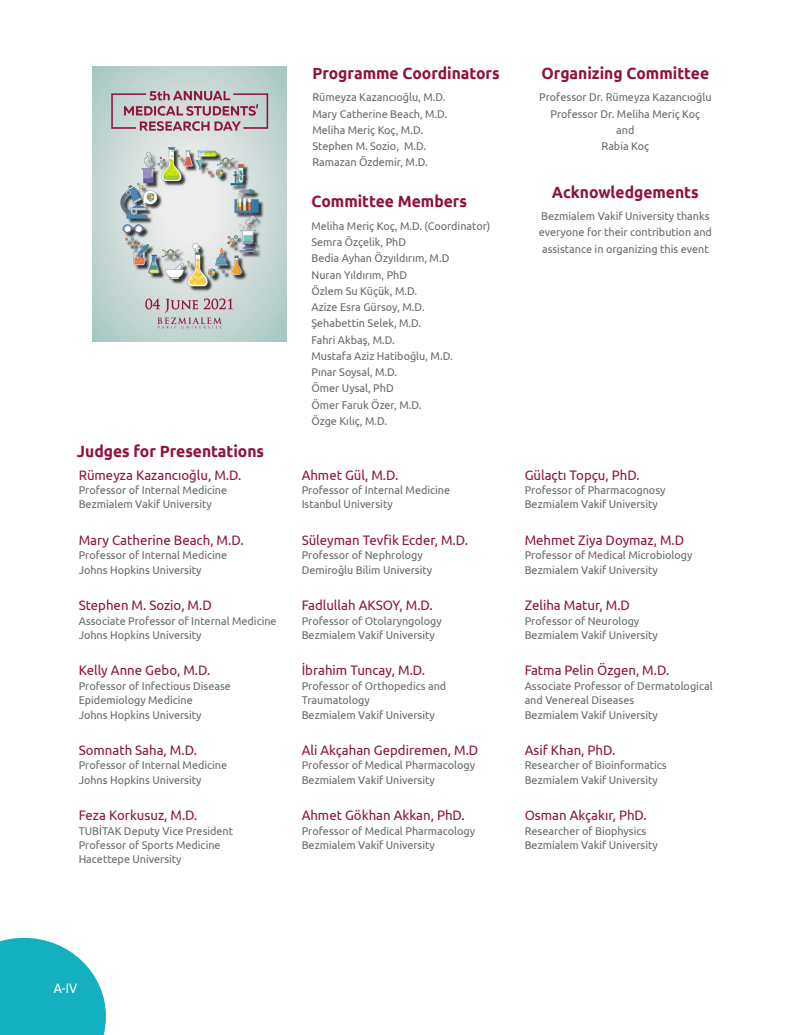
<style>
.page{position:relative;width:805px;height:1035px;background:#fff}
.page>*{position:absolute;margin:0;border:0;box-sizing:border-box;transform-origin:0 0}
.t1{font:700 16.25px "Ubuntu";color:#8e1240;scale:.96 1}
.t2{font:13.75px "Ubuntu";color:#8e1240;scale:.96 1}
.t3{font:13.75px "Ubuntu";color:#fff;scale:.9 1}
.t4{font:11.25px/14.4px "Ubuntu";color:#656a6d;scale:.96 1}
</style>
<div class="page">
<svg style="left:0;top:938px;width:106px;height:97px;background:#33bac7"></svg>
<img style="left:92px;top:66px;width:194px;height:275px">
<p class="t1" style="left:77px;top:442px;width:196px">Judges for Presentations</p>
<p class="t2" style="left:79px;top:466px;width:171px">Rümeyza Kazancıoğlu, M.D.</p>
<p class="t4" style="left:79px;top:482px;width:156px">Professor of Internal Medicine</p>
<p class="t4" style="left:79px;top:497px;width:140px">Bezmialem Vakif University</p>
<p class="t2" style="left:79px;top:531px;width:173px">Mary Catherine Beach, M.D.</p>
<p class="t4" style="left:79px;top:548px;width:156px">Professor of Internal Medicine</p>
<p class="t4" style="left:79px;top:562px;width:129px">Johns Hopkins University</p>
<p class="t2" style="left:79px;top:597px;width:140px">Stephen M. Sozio, M.D</p>
<p class="t4" style="left:79px;top:613px;width:208px">Associate Professor of Internal Medicine</p>
<p class="t4" style="left:79px;top:627px;width:129px">Johns Hopkins University</p>
<p class="t2" style="left:79px;top:662px;width:139px">Kelly Anne Gebo, M.D.</p>
<p class="t4" style="left:79px;top:678px;width:160px">Professor of Infectious Disease<br>Epidemiology Medicine</p>
<p class="t4" style="left:79px;top:707px;width:129px">Johns Hopkins University</p>
<p class="t2" style="left:79px;top:742px;width:125px">Somnath Saha, M.D.</p>
<p class="t4" style="left:79px;top:758px;width:156px">Professor of Internal Medicine</p>
<p class="t4" style="left:79px;top:772px;width:129px">Johns Hopkins University</p>
<p class="t2" style="left:79px;top:807px;width:125px">Feza Korkusuz, M.D.</p>
<p class="t4" style="left:79px;top:823px;width:162px">TUBİTAK Deputy Vice President</p>
<p class="t4" style="left:79px;top:837px;width:149px">Professor of Sports Medicine</p>
<p class="t4" style="left:79px;top:852px;width:109px">Hacettepe University</p>
<p class="t1" style="left:312px;top:63px;width:197px">Programme Coordinators</p>
<p class="t4" style="left:312px;top:90px;width:140px">Rümeyza Kazancıoğlu, M.D.</p>
<p class="t4" style="left:312px;top:106px;width:142px">Mary Catherine Beach, M.D.</p>
<p class="t4" style="left:312px;top:122px;width:117px">Meliha Meriç Koç, M.D.</p>
<p class="t4" style="left:312px;top:139px;width:120px">Stephen M. Sozio, M.D.</p>
<p class="t4" style="left:312px;top:155px;width:122px">Ramazan Özdemir, M.D.</p>
<p class="t1" style="left:311px;top:192px;width:164px">Committee Members</p>
<p class="t4" style="left:311px;top:218px;width:188px">Meliha Meriç Koç, M.D. (Coordinator)</p>
<p class="t4" style="left:311px;top:234px;width:100px">Semra Özçelik, PhD</p>
<p class="t4" style="left:311px;top:251px;width:145px">Bedia Ayhan Özyıldırım, M.D</p>
<p class="t4" style="left:311px;top:267px;width:101px">Nuran Yıldırım, PhD</p>
<p class="t4" style="left:311px;top:283px;width:112px">Özlem Su Küçük, M.D.</p>
<p class="t4" style="left:311px;top:299px;width:119px">Azize Esra Gürsoy, M.D.</p>
<p class="t4" style="left:311px;top:316px;width:116px">Şehabettin Selek, M.D.</p>
<p class="t4" style="left:311px;top:332px;width:88px">Fahri Akbaş, M.D.</p>
<p class="t4" style="left:311px;top:348px;width:148px">Mustafa Aziz Hatiboğlu, M.D.</p>
<p class="t4" style="left:311px;top:364px;width:91px">Pınar Soysal, M.D.</p>
<p class="t4" style="left:311px;top:381px;width:87px">Ömer Uysal, PhD</p>
<p class="t4" style="left:311px;top:397px;width:116px">Ömer Faruk Özer, M.D.</p>
<p class="t4" style="left:311px;top:413px;width:80px">Özge Kılıç, M.D.</p>
<p class="t2" style="left:301px;top:466px;width:102px">Ahmet Gül, M.D.</p>
<p class="t4" style="left:301px;top:482px;width:156px">Professor of Internal Medicine</p>
<p class="t4" style="left:301px;top:497px;width:96px">Istanbul University</p>
<p class="t2" style="left:301px;top:531px;width:175px">Süleyman Tevfik Ecder, M.D.</p>
<p class="t4" style="left:301px;top:548px;width:127px">Professor of Nephrology</p>
<p class="t4" style="left:301px;top:562px;width:137px">Demiroğlu Bilim University</p>
<p class="t2" style="left:301px;top:597px;width:138px">Fadlullah AKSOY, M.D.</p>
<p class="t4" style="left:301px;top:613px;width:147px">Professor of Otolaryngology</p>
<p class="t4" style="left:301px;top:627px;width:140px">Bezmialem Vakif University</p>
<p class="t2" style="left:301px;top:662px;width:130px">İbrahim Tuncay, M.D.</p>
<p class="t4" style="left:301px;top:678px;width:152px">Professor of Orthopedics and<br>Traumatology</p>
<p class="t4" style="left:301px;top:707px;width:140px">Bezmialem Vakif University</p>
<p class="t2" style="left:301px;top:742px;width:185px">Ali Akçahan Gepdiremen, M.D</p>
<p class="t4" style="left:301px;top:758px;width:182px">Professor of Medical Pharmacology</p>
<p class="t4" style="left:301px;top:772px;width:140px">Bezmialem Vakif University</p>
<p class="t2" style="left:301px;top:807px;width:171px">Ahmet Gökhan Akkan, PhD.</p>
<p class="t4" style="left:301px;top:823px;width:182px">Professor of Medical Pharmacology</p>
<p class="t4" style="left:301px;top:837px;width:140px">Bezmialem Vakif University</p>
<p class="t1" style="left:541px;top:63px;width:176px">Organizing Committee</p>
<p class="t4" style="left:539px;top:90px;width:181px">Professor Dr. Rümeyza Kazancıoğlu</p>
<p class="t4" style="left:550px;top:106px;width:157px">Professor Dr. Meliha Meriç Koç</p>
<p class="t4" style="left:616px;top:122px;width:20px">and</p>
<p class="t4" style="left:601px;top:139px;width:51px">Rabia Koç</p>
<p class="t1" style="left:552px;top:182px;width:154px">Acknowledgements</p>
<p class="t4" style="left:538px;top:208px;width:182px;line-height:16.2px">Bezmialem Vakif University thanks everyone for their contribution and assistance in organizing this event</p>
<p class="t2" style="left:524px;top:466px;width:121px">Gülaçtı Topçu, PhD.</p>
<p class="t4" style="left:524px;top:482px;width:148px">Professor of Pharmacognosy</p>
<p class="t4" style="left:524px;top:497px;width:140px">Bezmialem Vakif University</p>
<p class="t2" style="left:524px;top:531px;width:168px">Mehmet Ziya Doymaz, M.D</p>
<p class="t4" style="left:524px;top:548px;width:176px">Professor of Medical Microbiology</p>
<p class="t4" style="left:524px;top:562px;width:140px">Bezmialem Vakif University</p>
<p class="t2" style="left:524px;top:597px;width:111px">Zeliha Matur, M.D</p>
<p class="t4" style="left:524px;top:613px;width:121px">Professor of Neurology</p>
<p class="t4" style="left:524px;top:627px;width:140px">Bezmialem Vakif University</p>
<p class="t2" style="left:524px;top:662px;width:152px">Fatma Pelin Özgen, M.D.</p>
<p class="t4" style="left:524px;top:678px;width:197px">Associate Professor of Dermatological and Venereal Diseases</p>
<p class="t4" style="left:524px;top:707px;width:140px">Bezmialem Vakif University</p>
<p class="t2" style="left:524px;top:742px;width:96px">Asif Khan, PhD.</p>
<p class="t4" style="left:524px;top:758px;width:149px">Researcher of Bioinformatics</p>
<p class="t4" style="left:524px;top:772px;width:140px">Bezmialem Vakif University</p>
<p class="t2" style="left:524px;top:807px;width:129px">Osman Akçakır, PhD.</p>
<p class="t4" style="left:524px;top:823px;width:128px">Researcher of Biophysics</p>
<p class="t4" style="left:524px;top:837px;width:140px">Bezmialem Vakif University</p>
<p class="t3" style="left:54px;top:979px;width:27px">A-IV</p>
</div>
